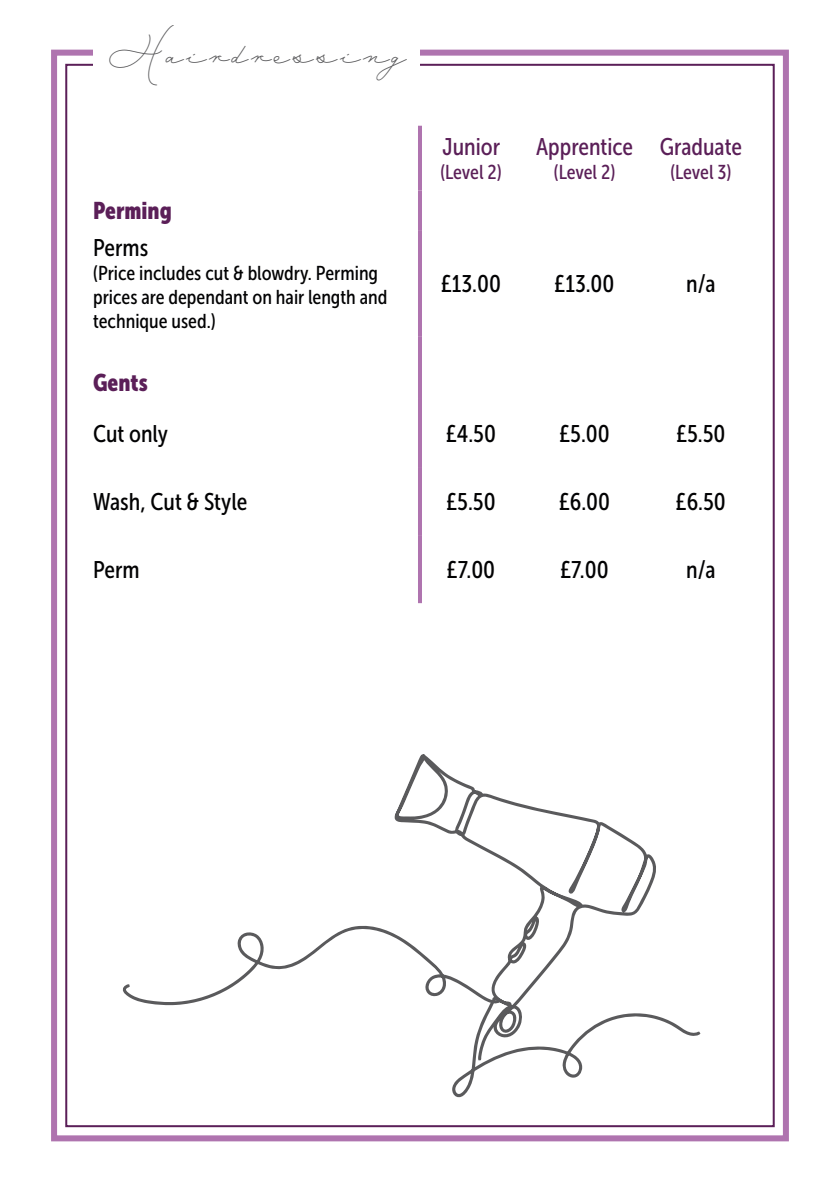
<style>
.page{position:relative;width:840px;height:1191px;background:#fff}
.page>*{position:absolute;margin:0;border:0;box-sizing:border-box;transform-origin:0 0}
.t1{font:32px "Mina";letter-spacing:.07em;color:#5a5a5c}
.t2{font:24px "Museo Sans Cond 500";color:#020203}
.t3{font:24px "Museo Sans Cond 500";color:#5b1f58}
.t4{font:24px "Museo Sans Cond 900";color:#5b1f58}
.t5{font:20px/24px "Museo Sans Cond 500";color:#020203}
.t6{font:20px "Museo Sans Cond 500";letter-spacing:-.01em;color:#5b1f58}
</style>
<div class="page">
<div style="left:51px;top:50px;width:737px;height:1091px;border:6px solid #af74af"></div>
<div style="left:94px;top:9px;width:326px;height:81px;background:#fff"></div>
<hr style="left:418px;top:126px;width:4px;height:64px;background:#af74af">
<hr style="left:418px;top:190px;width:4px;height:40px;background:#af74af">
<hr style="left:418px;top:230px;width:4px;height:106px;background:#af74af">
<hr style="left:418px;top:336px;width:4px;height:63px;background:#af74af">
<hr style="left:418px;top:399px;width:4px;height:68px;background:#af74af">
<hr style="left:418px;top:467px;width:4px;height:68px;background:#af74af">
<hr style="left:418px;top:535px;width:4px;height:68px;background:#af74af">
<svg style="left:394px;top:754px;width:307px;height:344px"></svg>
<svg style="left:122px;top:922px;width:380px;height:84px"></svg>
<h1 class="t1" style="left:107px;top:32px;width:318px">Hairdressing</h1>
<p class="t3" style="left:442px;top:134px;width:59px">Junior</p>
<p class="t6" style="left:440px;top:161px;width:63px">(Level 2)</p>
<p class="t3" style="left:536px;top:134px;width:98px">Apprentice</p>
<p class="t6" style="left:553px;top:161px;width:63px">(Level 2)</p>
<p class="t3" style="left:659px;top:134px;width:84px">Graduate</p>
<p class="t6" style="left:670px;top:161px;width:62px">(Level 3)</p>
<p class="t4" style="left:93px;top:197px;width:80px">Perming</p>
<p class="t2" style="left:93px;top:235px;width:57px">Perms</p>
<p class="t5" style="left:93px;top:261px;width:295px">(Price includes cut &amp; blowdry. Perming prices are dependant on hair length and technique used.)</p>
<p class="t2" style="left:441px;top:271px;width:61px">£13.00</p>
<p class="t2" style="left:554px;top:271px;width:61px">£13.00</p>
<p class="t2" style="left:685px;top:271px;width:31px">n/a</p>
<p class="t4" style="left:93px;top:369px;width:56px">Gents</p>
<p class="t2" style="left:93px;top:420px;width:77px">Cut only</p>
<p class="t2" style="left:446px;top:420px;width:51px">£4.50</p>
<p class="t2" style="left:559px;top:420px;width:52px">£5.00</p>
<p class="t2" style="left:676px;top:420px;width:51px">£5.50</p>
<p class="t2" style="left:93px;top:488px;width:156px">Wash, Cut &amp; Style</p>
<p class="t2" style="left:446px;top:488px;width:51px">£5.50</p>
<p class="t2" style="left:558px;top:488px;width:53px">£6.00</p>
<p class="t2" style="left:675px;top:488px;width:51px">£6.50</p>
<p class="t2" style="left:93px;top:556px;width:48px">Perm</p>
<p class="t2" style="left:446px;top:556px;width:50px">£7.00</p>
<p class="t2" style="left:560px;top:556px;width:50px">£7.00</p>
<p class="t2" style="left:685px;top:556px;width:31px">n/a</p>
</div>
